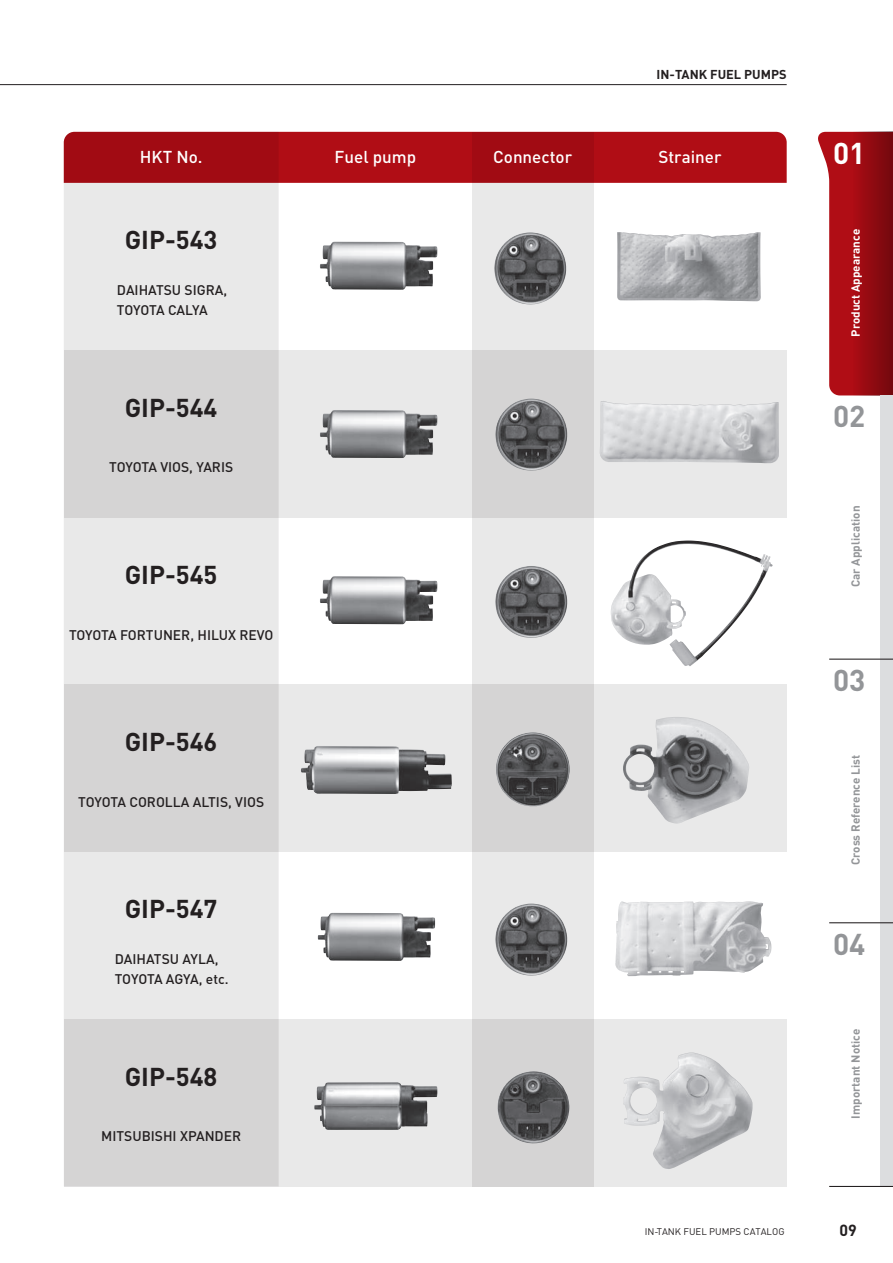
<style>
.page{position:relative;width:893px;height:1263px;background:#fff}
.page>*{position:absolute;margin:0;border:0;box-sizing:border-box;transform-origin:0 0}
.t1{font:700 29.7px "DIN Pro";color:#939598}
.t2{font:700 29.7px "DIN Pro";color:#fff}
.t3{font:700 25.5px "DIN Pro";color:#231f20}
.t4{font:500 16.95px "DIN";color:#fff}
.t5{font:700 15.9px "DIN Pro";color:#231f20}
.t6{font:500 13.8px/20.2px "DIN Pro";color:#231f20}
.t7{font:700 12.75px "DIN Pro";color:#231f20}
.t8{font:700 11.7px "DIN Pro";color:#939598}
.t9{font:700 11.7px "DIN Pro";color:#fff}
.t10{font:9.6px "DIN Pro";color:#231f20}
</style>
<div class="page">
<div style="left:279px;top:132px;width:508px;height:51px;background:#b00d15"></div>
<svg style="left:64px;top:132px;width:215px;height:887px;background:#e2d4d5"></svg>
<svg style="left:472px;top:132px;width:121px;height:887px;background:#e0cdce"></svg>
<div style="left:64px;top:350px;width:723px;height:167px;background:linear-gradient(to bottom,#dedddd,#dedddd)"></div>
<div style="left:64px;top:685px;width:723px;height:167px;background:linear-gradient(to bottom,#dedddd,#dedddd)"></div>
<div style="left:64px;top:1019px;width:723px;height:167px;background:linear-gradient(to bottom,#dedede,#ddd)"></div>
<img style="left:320px;top:242px;width:113px;height:48px">
<img style="left:494px;top:232px;width:74px;height:73px">
<img style="left:617px;top:232px;width:144px;height:69px">
<img style="left:320px;top:410px;width:113px;height:48px">
<img style="left:495px;top:399px;width:74px;height:72px">
<img style="left:600px;top:401px;width:179px;height:62px">
<img style="left:320px;top:576px;width:113px;height:48px">
<img style="left:495px;top:566px;width:74px;height:72px">
<img style="left:611px;top:541px;width:153px;height:116px">
<img style="left:301px;top:746px;width:151px;height:48px">
<img style="left:495px;top:732px;width:75px;height:75px">
<img style="left:622px;top:717px;width:127px;height:107px">
<img style="left:318px;top:913px;width:113px;height:48px">
<img style="left:495px;top:903px;width:74px;height:73px">
<img style="left:615px;top:901px;width:130px;height:60px">
<img style="left:314px;top:1082px;width:123px;height:48px">
<img style="left:497px;top:1071px;width:73px;height:76px">
<img style="left:623px;top:1052px;width:130px;height:117px">
<svg style="left:818px;top:132px;width:11px;height:45px"></svg>
<div style="left:829px;top:132px;width:64px;height:263px;background:linear-gradient(to right,#bf0e17,#7a080e)"></div>
<div style="left:880px;top:395px;width:13px;height:791px;background:#dcdddf"></div>
<hr style="left:829px;top:659px;width:64px;height:1px;background:#231f20">
<hr style="left:829px;top:922px;width:64px;height:1px;background:#231f20">
<hr style="left:829px;top:1186px;width:64px;height:1px;background:#231f20">
<hr style="left:0;top:84px;width:787px;height:1px;background:#231f20">
<p class="t7" style="left:657px;top:65px;width:132px">IN-TANK FUEL PUMPS</p>
<p class="t4" style="left:140px;top:146px;width:64px">HKT No.</p>
<p class="t4" style="left:335px;top:146px;width:83px">Fuel pump</p>
<p class="t4" style="left:493px;top:146px;width:80px">Connector</p>
<p class="t4" style="left:658px;top:146px;width:65px">Strainer</p>
<h2 class="t3" style="left:125px;top:223px;width:94px">GIP-543</h2>
<p class="t6" style="left:117px;top:279px;width:112px">DAIHATSU SIGRA,<br>TOYOTA CALYA</p>
<h2 class="t3" style="left:125px;top:390px;width:94px">GIP-544</h2>
<p class="t6" style="left:109px;top:457px;width:126px">TOYOTA VIOS, YARIS</p>
<h2 class="t3" style="left:125px;top:557px;width:94px">GIP-545</h2>
<p class="t6" style="left:69px;top:624px;width:206px">TOYOTA FORTUNER, HILUX REVO</p>
<h2 class="t3" style="left:125px;top:725px;width:94px">GIP-546</h2>
<p class="t6" style="left:78px;top:791px;width:187px">TOYOTA COROLLA ALTIS, VIOS</p>
<h2 class="t3" style="left:125px;top:892px;width:94px">GIP-547</h2>
<p class="t6" style="left:115px;top:948px;width:115px">DAIHATSU AYLA,<br>TOYOTA AGYA, etc.</p>
<h2 class="t3" style="left:125px;top:1059px;width:94px">GIP-548</h2>
<p class="t6" style="left:101px;top:1126px;width:142px">MITSUBISHI XPANDER</p>
<h1 class="t2" style="left:833px;top:133px;width:34px">01</h1>
<p class="t9" style="left:847px;top:337px;width:109px;rotate:-90deg">Product Appearance</p>
<h1 class="t1" style="left:833px;top:396px;width:34px">02</h1>
<p class="t8" style="left:847px;top:587px;width:83px;rotate:-90deg">Car Application</p>
<h1 class="t1" style="left:833px;top:660px;width:34px">03</h1>
<p class="t8" style="left:847px;top:865px;width:111px;rotate:-90deg">Cross Reference List</p>
<h1 class="t1" style="left:833px;top:924px;width:34px">04</h1>
<p class="t8" style="left:847px;top:1118px;width:91px;rotate:-90deg">Important Notice</p>
<p class="t10" style="left:645px;top:1225px;width:141px">IN-TANK FUEL PUMPS CATALOG</p>
<p class="t5" style="left:839px;top:1219px;width:19px">09</p>
</div>
